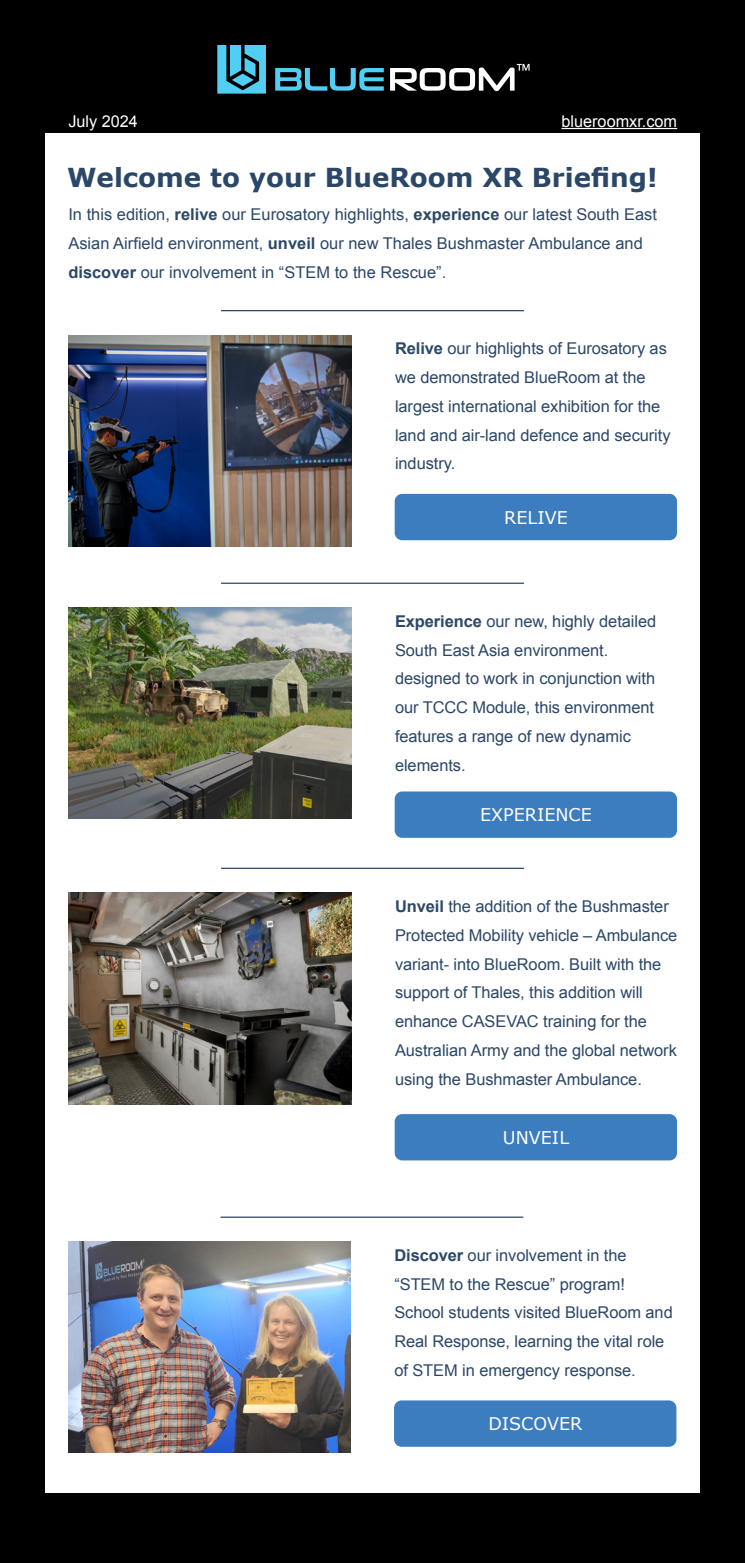
<style>
.page{position:relative;width:745px;height:1563px;background:#fff}
.page>*{position:absolute;margin:0;border:0;box-sizing:border-box;transform-origin:0 0}
.t1{font:700 26.12px "Verdana";color:#2b4768}
.t2{font:17.5px "Verdana";color:#fff}
.t3{font:16.25px/28.8px "Arial";letter-spacing:-.005em;color:#2b4768}
.t4{font:16.25px "Arial";color:#fff}
.s1{font-weight:700}
</style>
<div class="page">
<div style="left:0;top:0;width:744px;height:1562px;background:#000"></div>
<svg style="left:217px;top:45px;width:49px;height:49px"></svg>
<svg style="left:275px;top:68px;width:108px;height:23px"></svg>
<svg style="left:390px;top:64px;width:139px;height:27px"></svg>
<hr style="left:561px;top:128px;width:115px;height:1px;background:#fff">
<div style="left:45px;top:134px;width:654px;height:1358px;background:#fff"></div>
<hr style="left:221px;top:310px;width:302px;height:1px;background:#2b4768">
<img style="left:69px;top:335px;width:282px;height:211px">
<div style="left:394px;top:494px;width:282px;height:46px;background:#3c7dbf;border-radius:8px"></div>
<hr style="left:221px;top:582px;width:302px;height:2px;background:#2b4768">
<img style="left:69px;top:607px;width:282px;height:212px">
<div style="left:394px;top:791px;width:282px;height:47px;background:#3c7dbf;border-radius:8px"></div>
<hr style="left:221px;top:867px;width:302px;height:2px;background:#2b4768">
<img style="left:69px;top:892px;width:282px;height:212px">
<div style="left:394px;top:1114px;width:282px;height:46px;background:#3c7dbf;border-radius:8px"></div>
<hr style="left:220px;top:1216px;width:303px;height:1px;background:#2b4768">
<img style="left:68px;top:1241px;width:282px;height:211px">
<div style="left:394px;top:1400px;width:282px;height:46px;background:#3c7dbf;border-radius:8px"></div>
<p class="t4" style="left:68px;top:110px;width:71px">July 2024</p>
<p class="t4" style="left:561px;top:110px;width:117px">blueroomxr.com</p>
<h1 class="t1" style="left:67px;top:161px;width:591px">Welcome to your BlueRoom XR Briefing!</h1>
<p class="t3" style="left:68px;top:201px;width:589px">In this edition, <span class="s1">relive</span> our Eurosatory highlights, <span class="s1">experience</span> our latest South East<br>Asian Airfield environment, <span class="s1">unveil</span> our new Thales Bushmaster Ambulance and <span class="s1">discover</span> our involvement in “STEM to the Rescue”.</p>
<p class="t3" style="left:395px;top:334px;width:277px"><span class="s1">Relive</span> our highlights of Eurosatory as we demonstrated BlueRoom at the largest international exhibition for the land and air-land defence and security industry.</p>
<p class="t2" style="left:504px;top:506px;width:65px">RELIVE</p>
<p class="t3" style="left:395px;top:607px;width:262px"><span class="s1">Experience</span> our new, highly detailed<br>South East Asia environment. designed to work in conjunction with our TCCC Module, this environment features a range of new dynamic elements.</p>
<p class="t2" style="left:480px;top:803px;width:113px">EXPERIENCE</p>
<p class="t3" style="left:395px;top:892px;width:283px"><span class="s1">Unveil</span> the addition of the Bushmaster Protected Mobility vehicle – Ambulance variant- into BlueRoom. Built with the support of Thales, this addition will enhance CASEVAC training for the Australian Army and the global network using the Bushmaster Ambulance.</p>
<p class="t2" style="left:502px;top:1126px;width:68px">UNVEIL</p>
<p class="t3" style="left:394px;top:1241px;width:280px"><span class="s1">Discover</span> our involvement in the “STEM to the Rescue” program!<br>School students visited BlueRoom and Real Response, learning the vital role of STEM in emergency response.</p>
<p class="t2" style="left:488px;top:1412px;width:96px">DISCOVER</p>
</div>
